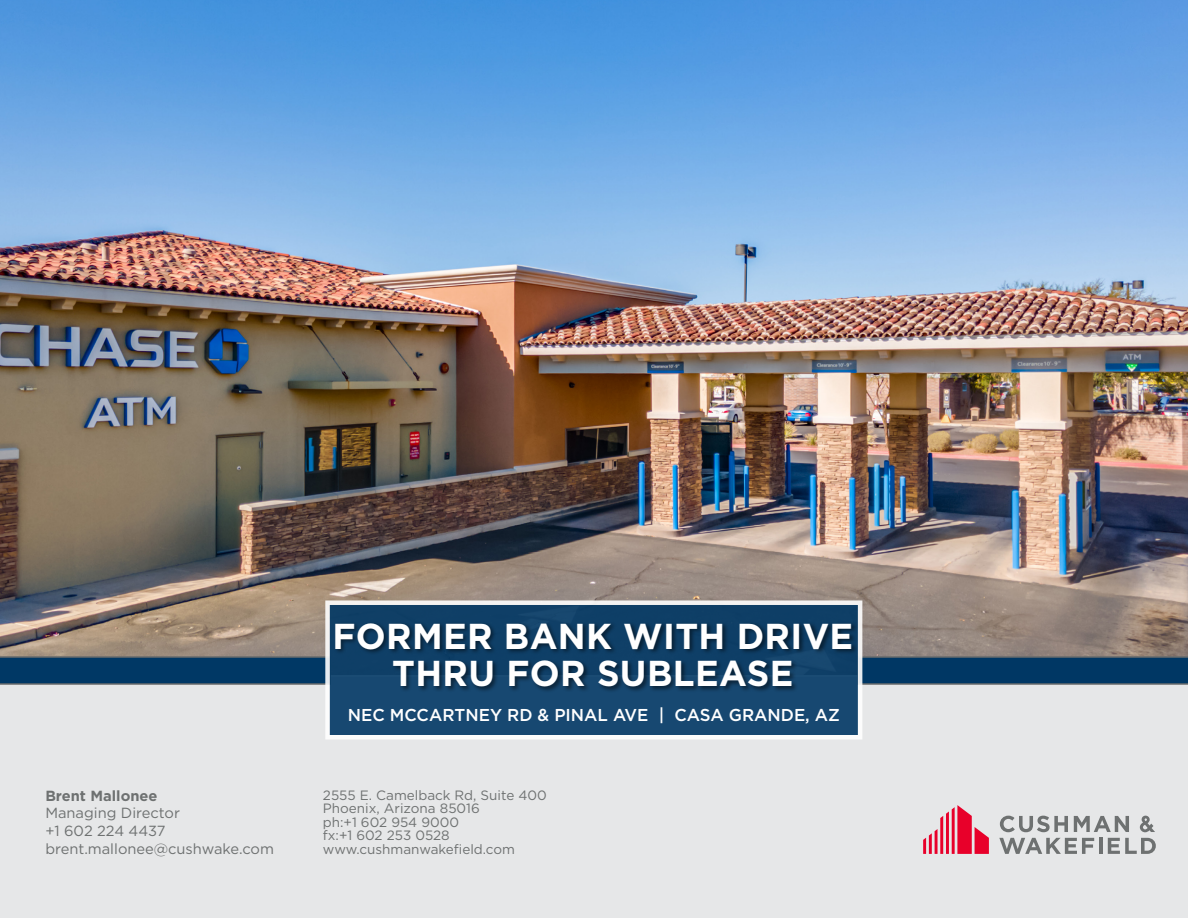
<style>
.page{position:relative;width:1188px;height:918px;background:#fff}
.page>*{position:absolute;margin:0;border:0;box-sizing:border-box;transform-origin:0 0}
.t1{font:700 36px/37.5px "Gotham";letter-spacing:.01em;color:#fff;text-align:center}
.t2{font:500 17.25px "Gotham";color:#fff}
.t3{font:14.7px/17.5px "Gotham";color:#6e7171}
.t4{font:700 14.7px "Gotham";color:#6e7171}
.t5{font:13.5px/13.5px "Gotham";color:#6e7171}
</style>
<div class="page">
<img style="left:0;top:0;width:1188px;height:656px">
<div style="left:0;top:678px;width:1188px;height:240px;background:#e6e7e8"></div>
<svg style="left:0;top:656px;width:325px;height:29px;background:#0e3f67"></svg>
<svg style="left:862px;top:656px;width:326px;height:29px;background:#0e3e66"></svg>
<div style="left:325px;top:600px;width:537px;height:140px;background:#174871;border:4px solid #fff"></div>
<div style="left:334px;top:622px;width:524px;height:71px;background:#000;opacity:.5"></div>
<svg style="left:923px;top:805px;width:66px;height:49px"></svg>
<hr style="left:1099px;top:838px;width:4px;height:16px;background:#6e7171">
<svg style="left:1108px;top:838px;width:48px;height:16px"></svg>
<svg style="left:1000px;top:816px;width:68px;height:16px"></svg>
<svg style="left:1074px;top:816px;width:55px;height:16px"></svg>
<svg style="left:999px;top:838px;width:95px;height:16px"></svg>
<svg style="left:1140px;top:816px;width:15px;height:16px"></svg>
<p class="t4" style="left:45px;top:786px;width:114px">Brent Mallonee</p>
<p class="t3" style="left:45px;top:804px;width:230px">Managing Director<br>+1 602 224 4437 brent.mallonee@cushwake.com</p>
<h1 class="t1" style="left:332px;top:617px;width:522px">FORMER BANK WITH DRIVE<br>THRU FOR SUBLEASE</h1>
<p class="t2" style="left:348px;top:703px;width:494px">NEC MCCARTNEY RD &amp; PINAL AVE | CASA GRANDE, AZ</p>
<p class="t5" style="left:323px;top:788px;width:225px">2555 E. Camelback Rd, Suite 400<br>Phoenix, Arizona 85016<br>ph:+1 602 954 9000<br>fx:+1 602 253 0528 www.cushmanwakefield.com</p>
</div>
